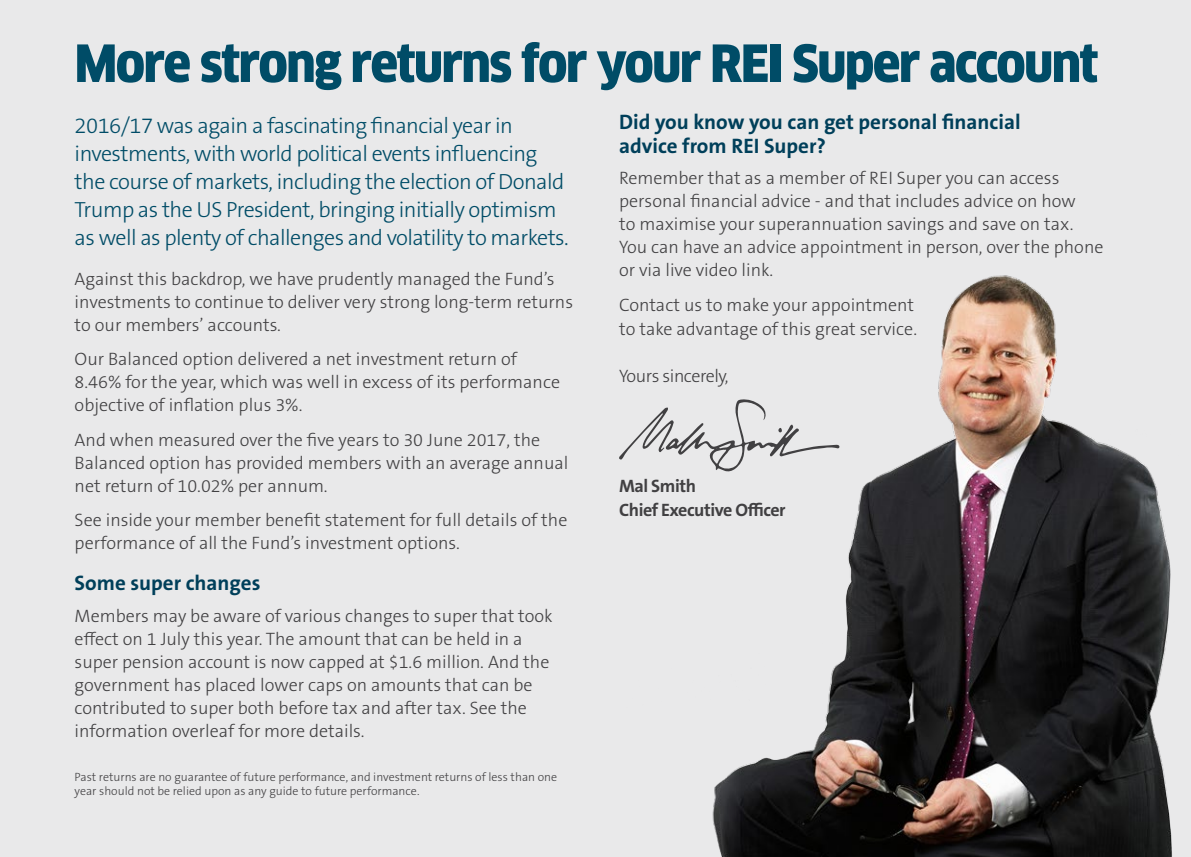
<style>
.page{position:relative;width:1191px;height:857px;background:#fff}
.page>*{position:absolute;margin:0;border:0;box-sizing:border-box;transform-origin:0 0}
.t1{font:900 50px "Clan Offc Narr";letter-spacing:-.03em;color:#004c67}
.t2{font:300 22px/28px "The Sans B W3";letter-spacing:-.025em;color:#004c67}
.t3{font:700 21px/24px "The Sans B W7";color:#003f5a}
.t4{font:300 18px/23px "The Sans B W3";color:#414042}
.t5{font:700 18px/24px "The Sans B W7";letter-spacing:-.025em;color:#414042}
.t6{font:300 18px "The Sans B W3";letter-spacing:-.025em;color:#414042}
.t7{font:300 12px/14px "The Sans B W3";color:#414042}
</style>
<div class="page">
<div style="left:0;top:0;width:1191px;height:856px;background:#e9e9ea"></div>
<img style="left:712px;top:275px;width:460px;height:581px">
<svg style="left:619px;top:398px;width:220px;height:74px"></svg>
<h1 class="t1" style="left:75px;top:36px;width:1025px">More strong returns for your REI Super account</h1>
<p class="t2" style="left:75px;top:111px;width:495px">2016/17 was again a fascinating financial year in investments, with world political events influencing the course of markets, including the election of Donald Trump as the US President, bringing initially optimism as well as plenty of challenges and volatility to markets.</p>
<p class="t4" style="left:75px;top:267px;width:500px">Against this backdrop, we have prudently managed the Fund’s investments to continue to deliver very strong long-term returns to our members’ accounts.</p>
<p class="t4" style="left:75px;top:347px;width:487px">Our Balanced option delivered a net investment return of<br>8.46% for the year, which was well in excess of its performance objective of inflation plus 3%.</p>
<p class="t4" style="left:75px;top:428px;width:495px">And when measured over the five years to 30 June 2017, the<br>Balanced option has provided members with an average annual net return of 10.02% per annum.</p>
<p class="t4" style="left:75px;top:508px;width:494px">See inside your member benefit statement for full details of the performance of all the Fund’s investment options.</p>
<p class="t3" style="left:75px;top:571px;width:187px">Some super changes</p>
<p class="t4" style="left:75px;top:604px;width:480px">Members may be aware of various changes to super that took effect on 1 July this year. The amount that can be held in a super pension account is now capped at $1.6 million. And the government has placed lower caps on amounts that can be contributed to super both before tax and after tax. See the information overleaf for more details.</p>
<p class="t3" style="left:619px;top:110px;width:403px">Did you know you can get personal financial advice from REI Super?</p>
<p class="t4" style="left:619px;top:167px;width:486px">Remember that as a member of REI Super you can access personal financial advice - and that includes advice on how<br>to maximise your superannuation savings and save on tax.<br>You can have an advice appointment in person, over the phone or via live video link.</p>
<p class="t4" style="left:619px;top:292px;width:299px;line-height:24px">Contact us to make your appointment to take advantage of this great service.</p>
<p class="t6" style="left:619px;top:363px;width:111px">Yours sincerely,</p>
<p class="t5" style="left:619px;top:473px;width:168px">Mal Smith<br>Chief Executive Officer</p>
<p class="t7" style="left:75px;top:769px;width:484px">Past returns are no guarantee of future performance, and investment returns of less than one year should not be relied upon as any guide to future performance.</p>
</div>
